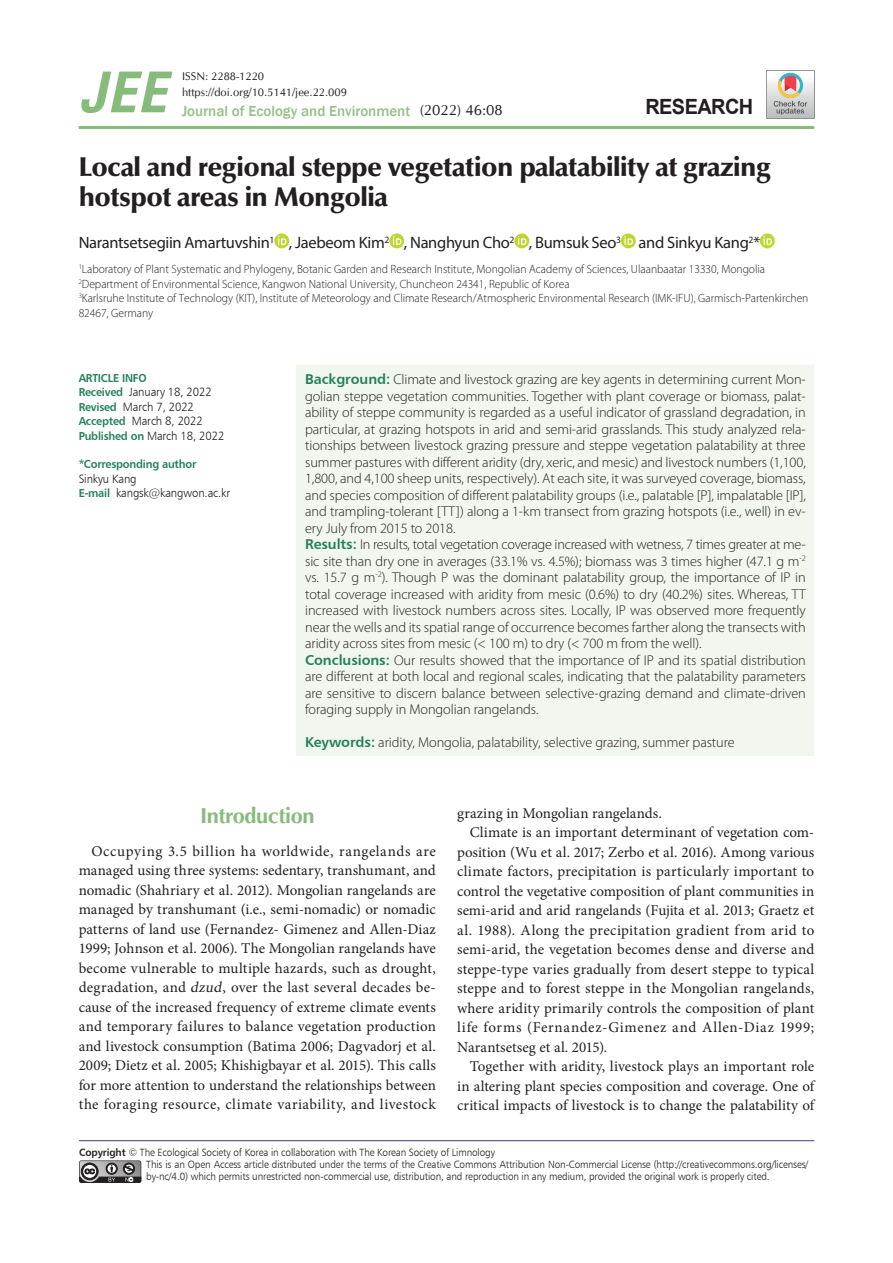
<style>
.page{position:relative;width:893px;height:1263px;background:#fff}
.page>*{position:absolute;margin:0;border:0;box-sizing:border-box;transform-origin:0 0}
.t1{font:italic 700 condensed 57px "Helvetica Neue LT Std";color:#87bb7b}
.t2{font:900 27px/30px "Optima LT Std";letter-spacing:-.02em;color:#231f20}
.t3{font:700 21.75px "Optima LT Std";letter-spacing:-.02em;color:#87bb7b}
.t4{font:700 21px "Arial";letter-spacing:-.03em;color:#231f20;scale:.95 1}
.t5{font:16.5px "Myriad Pro";letter-spacing:-.02em;color:#231f20}
.t6{font:15px/19.5px "Minion Pro";letter-spacing:.01em;color:#231f20;text-align:justify}
.t7{font:15px "Minion Pro";letter-spacing:.045em;color:#231f20}
.t8{font:500 15px "Franklin Gothic";color:#92c086}
.t9{font:15px "CG Omega";color:#231f20}
.t10{font:300 14.25px/16.5px "Myriad Pro";letter-spacing:-.005em;color:#231f20}
.t11{font:300 12px/14.4px "Myriad Pro";color:#231f20;scale:.96 1}
.t12{font:12px/14.4px "Humanist 777 BT Light B";letter-spacing:-.01em;color:#231f20;scale:.95 1}
.t13{font:11.55px "Humanist 777 BT Bold B";letter-spacing:-.02em;color:#24805a;scale:.95 1}
.t14{font:11.25px/15.8px "CG Omega";color:#231f20}
.t15{font:10.5px/12.1px "Humanist 777 BT Light B";letter-spacing:-.01em;color:#231f20;scale:.95 1}
.s1{font-family:"Humanist 777 BT Bold B";font-size:11.55px;color:#24805a}
.s2{font-family:"Humanist 777 BT Bold B";font-weight:400;color:#24805a}
.s3{font-style:italic}
.s4{font-family:"Humanist 777 BT Bold B"}
</style>
<div class="page">
<hr style="left:79px;top:126px;width:735px;height:3px;background:#87bb7b">
<div style="left:297px;top:365px;width:517px;height:391px;background:#f1f6ee"></div>
<svg style="left:274px;top:233px;width:15px;height:15px"></svg>
<svg style="left:278px;top:236px;width:8px;height:9px"></svg>
<svg style="left:389px;top:233px;width:15px;height:15px"></svg>
<svg style="left:393px;top:236px;width:8px;height:9px"></svg>
<svg style="left:514px;top:233px;width:15px;height:15px"></svg>
<svg style="left:518px;top:236px;width:8px;height:9px"></svg>
<svg style="left:621px;top:233px;width:15px;height:15px"></svg>
<svg style="left:625px;top:236px;width:8px;height:9px"></svg>
<div style="left:760px;top:233px;width:15px;height:15px;background:#bed630;border-radius:50%"></div>
<svg style="left:763px;top:236px;width:9px;height:9px"></svg>
<svg style="left:767px;top:70px;width:47px;height:49px"></svg>
<hr style="left:79px;top:1140px;width:63px;height:1px;background:#364378">
<hr style="left:142px;top:1140px;width:672px;height:1px;background:#364378">
<svg style="left:79px;top:1160px;width:62px;height:23px"></svg>
<h1 class="t1" style="left:79px;top:57px;width:88px">JEE</h1>
<p class="t14" style="left:182px;top:69px;width:166px">ISSN: 2288-1220 https://doi.org/10.5141/jee.22.009</p>
<p class="t8" style="left:182px;top:101px;width:230px">Journal of Ecology and Environment</p>
<h3 class="t4" style="left:645px;top:91px;width:115px">RESEARCH</h3>
<h2 class="t2" style="left:79px;top:152px;width:694px">Local and regional steppe vegetation palatability at grazing hotspot areas in Mongolia</h2>
<p class="t5" style="left:79px;top:233px;width:683px">Narantsetsegiin Amartuvshin<sup>1</sup> , Jaebeom Kim<sup>2</sup> , Nanghyun Cho<sup>2</sup> , Bumsuk Seo<sup>3</sup> and Sinkyu Kang<sup>2</sup>*</p>
<p class="t11" style="left:79px;top:262px;width:762px"><sup>1</sup>Laboratory of Plant Systematic and Phylogeny, Botanic Garden and Research Institute, Mongolian Academy of Sciences, Ulaanbaatar 13330, Mongolia <sup>2</sup>Department of Environmental Science, Kangwon National University, Chuncheon 24341, Republic of Korea<br><sup>3</sup>Karlsruhe Institute of Technology (KIT), Institute of Meteorology and Climate Research/Atmospheric Environmental Research (IMK-IFU), Garmisch-Partenkirchen 82467, Germany</p>
<p class="t9" style="left:420px;top:101px;width:84px">(2022) 46:08</p>
<p class="t13" style="left:79px;top:371px;width:73px">ARTICLE INFO</p>
<p class="t12" style="left:79px;top:385px;width:155px"><span class="s1">Received</span> January 18, 2022<br><span class="s1">Revised</span> March 7, 2022<br><span class="s1">Accepted</span> March 8, 2022<br><span class="s1">Published on</span> March 18, 2022</p>
<p class="t13" style="left:79px;top:457px;width:125px">*Corresponding author</p>
<p class="t12" style="left:79px;top:471px;width:161px">Sinkyu Kang<br><span class="s1">E-mail</span> kangsk@kangwon.ac.kr</p>
<p class="t10" style="left:305px;top:371px;width:502px"><span class="s2">Background:</span> Climate and livestock grazing are key agents in determining current Mon&shy;golian steppe vegetation communities. Together with plant coverage or biomass, palat&shy;ability of steppe community is regarded as a useful indicator of grassland degradation, in particular, at grazing hotspots in arid and semi-arid grasslands. This study analyzed rela&shy;tionships between livestock grazing pressure and steppe vegetation palatability at three summer pastures with different aridity (dry, xeric, and mesic) and livestock numbers (1,100, 1,800, and 4,100 sheep units, respectively). At each site, it was surveyed coverage, biomass, and species composition of different palatability groups (i.e., palatable [P], impalatable [IP], and trampling-tolerant [TT]) along a 1-km transect from grazing hotspots (i.e., well) in ev&shy;ery July from 2015 to 2018.<br><span class="s2">Results:</span> In results, total vegetation coverage increased with wetness, 7 times greater at me&shy;sic site than dry one in averages (33.1% vs. 4.5%); biomass was 3 times higher (47.1 g m<sup>-2 </sup>vs. 15.7 g m<sup>-2</sup>). Though P was the dominant palatability group, the importance of IP in total coverage increased with aridity from mesic (0.6%) to dry (40.2%) sites. Whereas, TT increased with livestock numbers across sites. Locally, IP was observed more frequently near the wells and its spatial range of occurrence becomes farther along the transects with aridity across sites from mesic (&lt; 100 m) to dry (&lt; 700 m from the well).<br><span class="s2">Conclusions:</span> Our results showed that the importance of IP and its spatial distribution are different at both local and regional scales, indicating that the palatability parameters are sensitive to discern balance between selective-grazing demand and climate-driven foraging supply in Mongolian rangelands.</p>
<p class="t10" style="left:305px;top:734px;width:431px"><span class="s2">Keywords:</span> aridity, Mongolia, palatability, selective grazing, summer pasture</p>
<h3 class="t3" style="left:200px;top:803px;width:116px">Introduction</h3>
<p class="t6" style="left:79px;top:841px;width:359px;text-indent:13px">Occupying 3.5 billion ha worldwide, rangelands are managed using three systems: sedentary, transhumant, and nomadic (Shahriary et al. 2012). Mongolian rangelands are managed by transhumant (i.e., semi-nomadic) or nomadic patterns of land use (Fernandez- Gimenez and Allen-Diaz 1999; Johnson et al. 2006). The Mongolian rangelands have become vulnerable to multiple hazards, such as drought, degradation, and <span class="s3">dzud</span>, over the last several decades be&shy;cause of the increased frequency of extreme climate events and temporary failures to balance vegetation production and livestock consumption (Batima 2006; Dagvadorj et al.<br>2009; Dietz et al. 2005; Khishigbayar et al. 2015). This calls for more attention to understand the relationships between the foraging resource, climate variability, and livestock</p>
<p class="t6" style="left:457px;top:803px;width:206px">grazing in Mongolian rangelands.</p>
<p class="t6" style="left:470px;top:823px;width:346px">Climate is an important determinant of vegetation com-</p>
<p class="t6" style="left:457px;top:842px;width:359px">position (Wu et al. 2017; Zerbo et al. 2016). Among various</p>
<p class="t6" style="left:457px;top:862px;width:359px">climate factors, precipitation is particularly important to</p>
<p class="t6" style="left:457px;top:881px;width:359px">control the vegetative composition of plant communities in</p>
<p class="t6" style="left:457px;top:901px;width:359px">semi-arid and arid rangelands (Fujita et al. 2013; Graetz et</p>
<p class="t6" style="left:457px;top:920px;width:359px">al. 1988). Along the precipitation gradient from arid to</p>
<p class="t6" style="left:457px;top:940px;width:359px">semi-arid, the vegetation becomes dense and diverse and</p>
<p class="t6" style="left:457px;top:959px;width:359px">steppe-type varies gradually from desert steppe to typical</p>
<p class="t6" style="left:457px;top:979px;width:359px">steppe and to forest steppe in the Mongolian rangelands,</p>
<p class="t6" style="left:457px;top:998px;width:359px">where aridity primarily controls the composition of plant</p>
<p class="t7" style="left:457px;top:1017px;width:359px">life forms (Fernandez-Gimenez and Allen-Diaz 1999;</p>
<p class="t6" style="left:457px;top:1037px;width:152px">Narantsetseg et al. 2015).</p>
<p class="t6" style="left:470px;top:1057px;width:346px">Together with aridity, livestock plays an important role</p>
<p class="t6" style="left:457px;top:1076px;width:359px">in altering plant species composition and coverage. One of</p>
<p class="t6" style="left:457px;top:1096px;width:359px">critical impacts of livestock is to change the palatability of</p>
<p class="t15" style="left:146px;top:1146px;width:698px;text-indent:-67px"><span class="s4">Copyright</span> © The Ecological Society of Korea in collaboration with The Korean Society of Limnology<br>This is an Open Access article distributed under the terms of the Creative Commons Attribution Non-Commercial License (http://creativecommons.org/licenses/ by-nc/4.0) which permits unrestricted non-commercial use, distribution, and reproduction in any medium, provided the original work is properly cited.</p>
</div>
